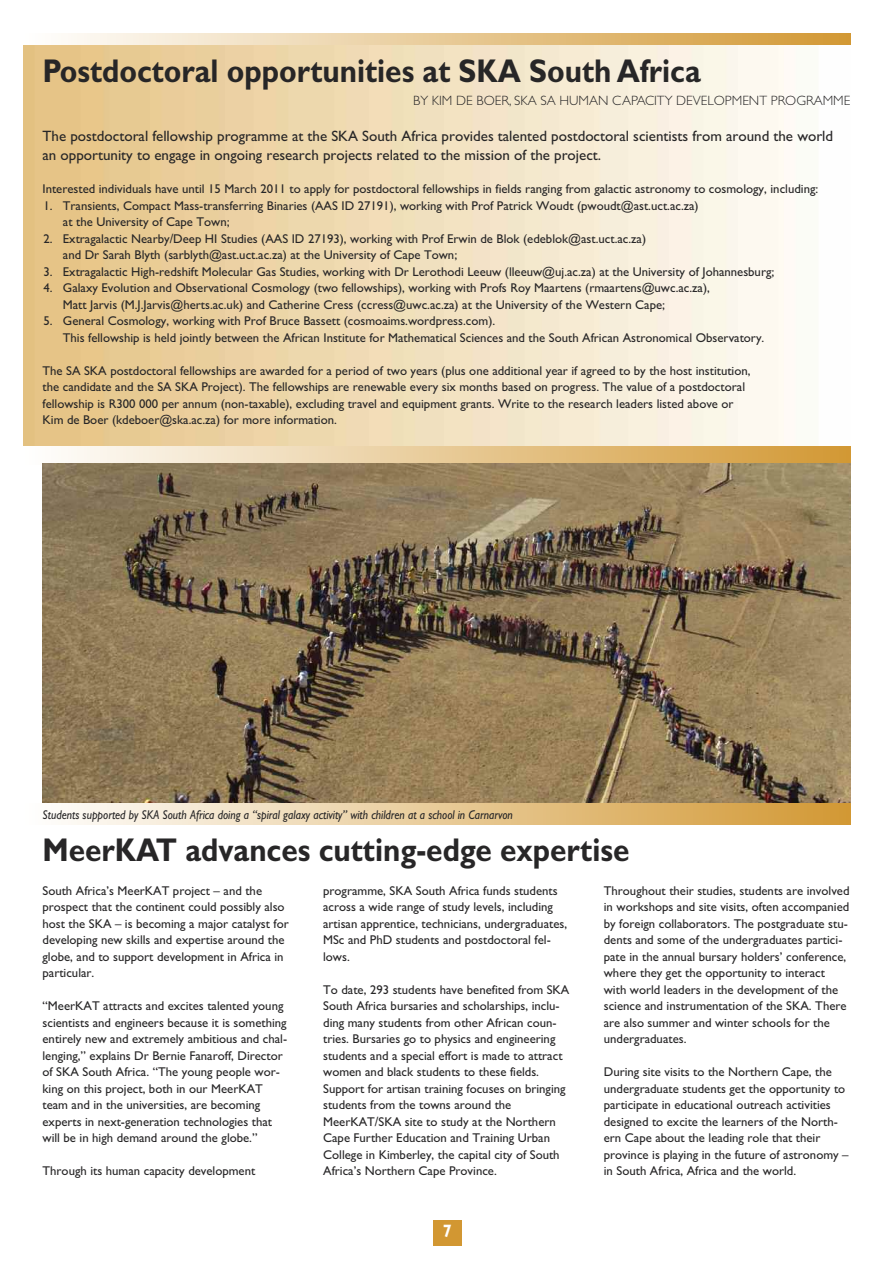
<style>
.page{position:relative;width:893px;height:1263px;background:#fff}
.page>*{position:absolute;margin:0;border:0;box-sizing:border-box;transform-origin:0 0}
.t1{font:700 33px "Gill Sans";color:#272627;scale:.9 1}
.t2{font:700 18px "Gill Sans";color:#fff;scale:.9 1}
.t3{font:15px/19.5px "M Gill Sans";color:#272627}
.t4{font:300 13.5px "Gill Sans";color:#272627}
.t5{font:12.75px/16.5px "M Gill Sans";color:#272627}
.t6{font:italic 12.75px "M Gill Sans";color:#272627;scale:.9 1}
</style>
<div class="page">
<img style="left:24px;top:44px;width:826px;height:402px">
<div style="left:433px;top:1220px;width:28px;height:26px;background:#d29732"></div>
<svg style="left:68px;top:34px;width:782px;height:10px"></svg>
<div style="left:23px;top:446px;width:827px;height:19px;background:linear-gradient(to right,#fff,#d29834)"></div>
<img style="left:43px;top:464px;width:807px;height:340px">
<div style="left:23px;top:804px;width:827px;height:21px;background:linear-gradient(to right,#fff,#d29834)"></div>
<h1 class="t1" style="left:43px;top:58px;width:733px">Postdoctoral opportunities at SKA South Africa</h1>
<p class="t4" style="left:413px;top:95px;width:439px">BY KIM DE BOER, SKA SA HUMAN CAPACITY DEVELOPMENT PROGRAMME</p>
<p class="t3" style="left:43px;top:127px;width:792px">The postdoctoral fellowship programme at the SKA South Africa provides talented postdoctoral scientists from around the world an opportunity to engage in ongoing research projects related to the mission of the project.</p>
<p class="t5" style="left:43px;top:182px;width:777px">Interested individuals have until 15 March 2011 to apply for postdoctoral fellowships in fields ranging from galactic astronomy to cosmology, including:</p>
<p class="t5" style="left:63px;top:198px;width:637px;text-indent:-19px">1. Transients, Compact Mass-transferring Binaries (AAS ID 27191), working with Prof Patrick Woudt (pwoudt@ast.uct.ac.za) at the University of Cape Town;</p>
<p class="t5" style="left:63px;top:231px;width:585px;text-indent:-19px">2. Extragalactic Nearby/Deep HI Studies (AAS ID 27193), working with Prof Erwin de Blok (edeblok@ast.uct.ac.za) and Dr Sarah Blyth (sarblyth@ast.uct.ac.za) at the University of Cape Town;</p>
<p class="t5" style="left:43px;top:264px;width:732px">3. Extragalactic High-redshift Molecular Gas Studies, working with Dr Lerothodi Leeuw (lleeuw@uj.ac.za) at the University of Johannesburg;</p>
<p class="t5" style="left:63px;top:281px;width:648px;text-indent:-19px">4. Galaxy Evolution and Observational Cosmology (two fellowships), working with Profs Roy Maartens (rmaartens@uwc.ac.za),<br>Matt Jarvis (M.J.Jarvis@herts.ac.uk) and Catherine Cress (ccress@uwc.ac.za) at the University of the Western Cape;</p>
<p class="t5" style="left:63px;top:314px;width:703px;text-indent:-19px">5. General Cosmology, working with Prof Bruce Bassett (cosmoaims.wordpress.com).<br>This fellowship is held jointly between the African Institute for Mathematical Sciences and the South African Astronomical Observatory.</p>
<p class="t5" style="left:43px;top:363px;width:710px">The SA SKA postdoctoral fellowships are awarded for a period of two years (plus one additional year if agreed to by the host institution, the candidate and the SA SKA Project). The fellowships are renewable every six months based on progress. The value of a postdoctoral fellowship is R300 000 per annum (non-taxable), excluding travel and equipment grants. Write to the research leaders listed above or Kim de Boer (kdeboer@ska.ac.za) for more information.</p>
<p class="t6" style="left:43px;top:810px;width:524px">Students supported by SKA South Africa doing a “spiral galaxy activity” with children at a school in Carnarvon</p>
<h1 class="t1" style="left:43px;top:838px;width:654px">MeerKAT advances cutting-edge expertise</h1>
<p class="t5" style="left:604px;top:883px;width:247px">Throughout their studies, students are involved in workshops and site visits, often accompanied by foreign collaborators. The postgraduate stu&shy;dents and some of the undergraduates partici&shy;pate in the annual bursary holders’ conference, where they get the opportunity to interact with world leaders in the development of the science and instrumentation of the SKA. There are also summer and winter schools for the undergraduates.</p>
<p class="t5" style="left:604px;top:1065px;width:246px">During site visits to the Northern Cape, the undergraduate students get the opportunity to participate in educational outreach activities designed to excite the learners of the North&shy;ern Cape about the leading role that their province is playing in the future of astronomy – in South Africa, Africa and the world.</p>
<p class="t5" style="left:323px;top:883px;width:245px">programme, SKA South Africa funds students across a wide range of study levels, including artisan apprentice, technicians, undergraduates, MSc and PhD students and postdoctoral fel&shy;lows.</p>
<p class="t5" style="left:323px;top:982px;width:248px">To date, 293 students have benefited from SKA South Africa bursaries and scholarships, inclu&shy;ding many students from other African coun&shy;tries. Bursaries go to physics and engineering students and a special effort is made to attract women and black students to these fields.<br>Support for artisan training focuses on bringing students from the towns around the MeerKAT/SKA site to study at the Northern Cape Further Education and Training Urban College in Kimberley, the capital city of South Africa’s Northern Cape Province.</p>
<p class="t5" style="left:43px;top:883px;width:248px">South Africa’s MeerKAT project – and the prospect that the continent could possibly also host the SKA – is becoming a major catalyst for developing new skills and expertise around the globe, and to support development in Africa in particular.</p>
<p class="t5" style="left:43px;top:999px;width:246px">“MeerKAT attracts and excites talented young scientists and engineers because it is something entirely new and extremely ambitious and chal&shy;lenging,” explains Dr Bernie Fanaroff, Director of SKA South Africa. “The young people wor&shy;king on this project, both in our MeerKAT team and in the universities, are becoming experts in next-generation technologies that will be in high demand around the globe.”</p>
<p class="t5" style="left:43px;top:1164px;width:214px">Through its human capacity development</p>
<h2 class="t2" style="left:443px;top:1224px;width:11px">7</h2>
</div>
